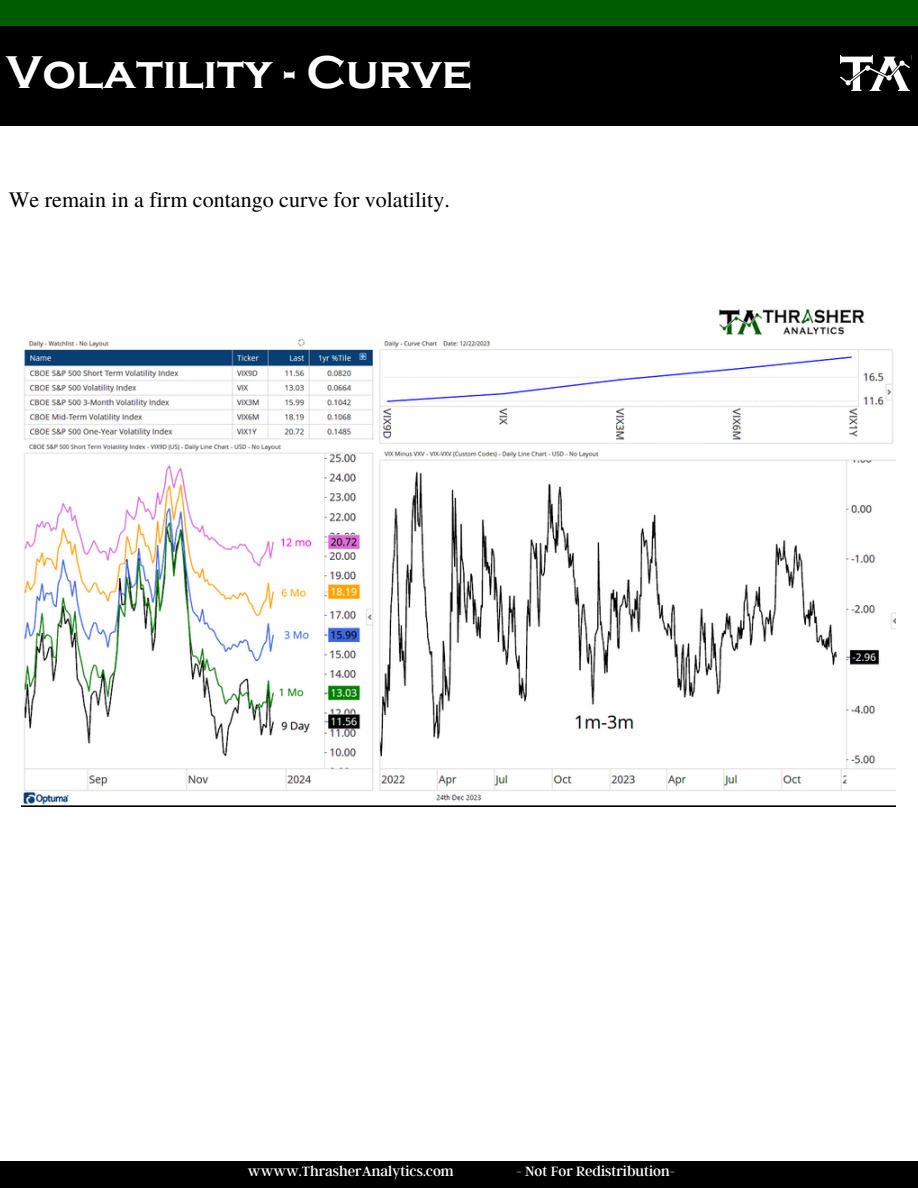
<style>
.page{position:relative;width:918px;height:1188px;background:#fff}
.page>*{position:absolute;margin:0;border:0;box-sizing:border-box;transform-origin:0 0}
.t1{font:700 47.25px "Copperplate Gothic";color:#fff}
.t2{font:22.05px "Te X Gyre Termes";color:#000}
.t3{font:15px "Argent CF";color:#fff}
</style>
<div class="page">
<div style="left:0;top:0;width:918px;height:27px;background:#005c00"></div>
<div style="left:0;top:1162px;width:918px;height:26px;background:#000"></div>
<div style="left:0;top:26px;width:918px;height:100px;background:#000"></div>
<img style="left:840px;top:56px;width:71px;height:35px">
<img style="left:22px;top:309px;width:874px;height:497px">
<p class="t1" style="left:6px;top:46px;width:467px">Volatility - Curve</p>
<p class="t2" style="left:9px;top:183px;width:443px">We remain in a firm contango curve for volatility.</p>
<p class="t3" style="left:248px;top:1161px;width:207px">wwww.ThrasherAnalytics.com</p>
<p class="t3" style="left:516px;top:1161px;width:160px">- Not For Redistribution-</p>
</div>
